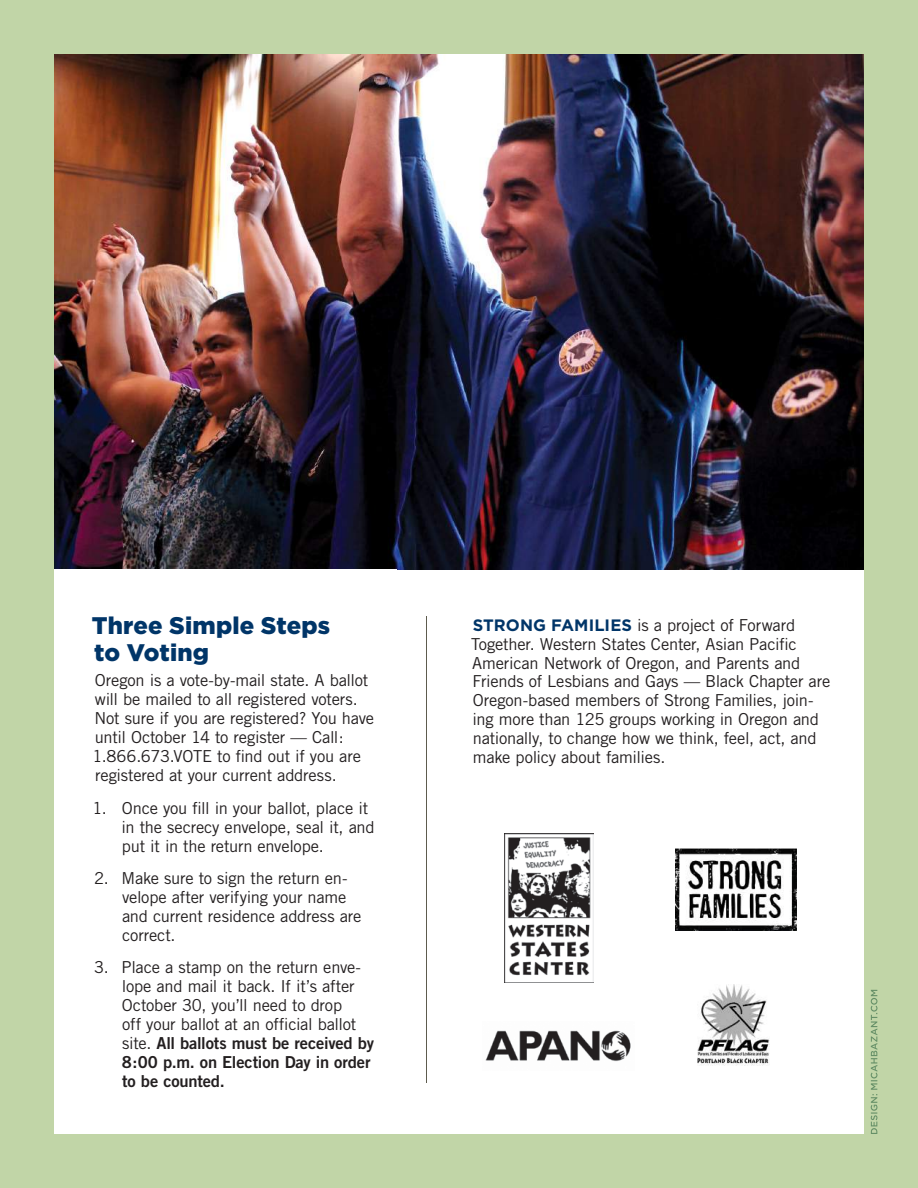
<style>
.page{position:relative;width:918px;height:1188px;background:#c1d5a7}
.page>*{position:absolute;margin:0;border:0;box-sizing:border-box;transform-origin:0 0}
.t1{font:900 24px/27px "Gotham HTF";letter-spacing:.005em;color:#003568}
.t2{font:16.5px/18.9px "Trade Gothic";letter-spacing:-.015em;color:#231f20}
.t3{font:16.5px/19px "Trade Gothic Bold Two";letter-spacing:-.01em;color:#231f20}
.s1{font-family:"Trade Gothic"}
.s2{font-family:"Gotham HTF";font-weight:700;color:#003568}
</style>
<div class="page">
<svg style="left:871px;top:990px;width:6px;height:144px"></svg>
<div style="left:54px;top:569px;width:810px;height:565px;background:#fff"></div>
<img style="left:54px;top:54px;width:810px;height:515px">
<img style="left:504px;top:834px;width:89px;height:148px">
<img style="left:675px;top:849px;width:121px;height:82px">
<img style="left:485px;top:1030px;width:146px;height:32px">
<img style="left:698px;top:985px;width:72px;height:81px">
<hr style="left:426px;top:617px;width:1px;height:466px;background:#5d5b4e">
<h1 class="t1" style="left:92px;top:611px;width:240px">Three Simple Steps to Voting</h1>
<p class="t2" style="left:93px;top:671px;width:283px">Oregon is a vote-by-mail state. A ballot will be mailed to all registered voters.<br>Not sure if you are registered? You have until October 14 to register — Call:<br>1.866.673.VOTE to find out if you are registered at your current address.</p>
<p class="t2" style="left:122px;top:798px;width:255px;text-indent:-29px">1. Once you fill in your ballot, place it in the secrecy envelope, seal it, and put it in the return envelope.</p>
<p class="t2" style="left:122px;top:869px;width:241px;text-indent:-28px">2. Make sure to sign the return en&shy;velope after verifying your name and current residence address are correct.</p>
<p class="t2" style="left:122px;top:958px;width:241px;text-indent:-28px">3. Place a stamp on the return enve&shy;lope and mail it back. If it’s after October 30, you’ll need to drop off your ballot at an official ballot</p>
<p class="t3" style="left:122px;top:1034px;width:254px"><span class="s1">site.</span> All ballots must be received by<br>8:00 p.m. on Election Day in order to be counted.</p>
<p class="t2" style="left:471px;top:615px;width:361px"><span class="s2">STRONG FAMILIES</span> is a project of Forward Together. Western States Center, Asian Pacific American Network of Oregon, and Parents and Friends of Lesbians and Gays — Black Chapter are Oregon-based members of Strong Families, join&shy;ing more than 125 groups working in Oregon and nationally, to change how we think, feel, act, and make policy about families.</p>
</div>
